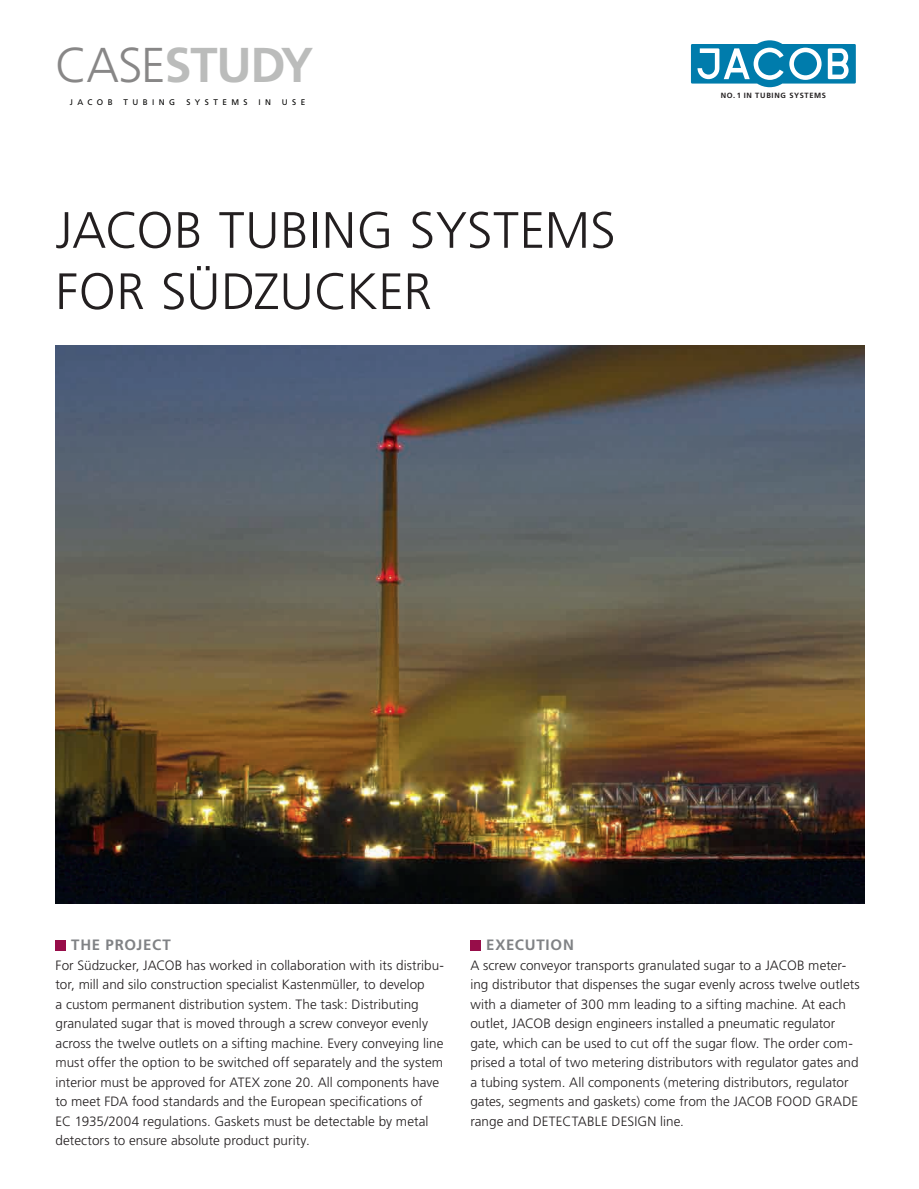
<style>
.page{position:relative;width:919px;height:1189px;background:#fff}
.page>*{position:absolute;margin:0;border:0;box-sizing:border-box;transform-origin:0 0}
.t1{font:300 51px/61.2px "Frutiger";letter-spacing:.01em;color:#231f20}
.t2{font:700 48.9px "Frutiger";letter-spacing:-.025em;color:#bbbcbb}
.t3{font:700 15px "Frutiger";letter-spacing:.05em;color:#808285}
.t4{font:300 13.5px/19.5px "Frutiger";color:#231f20}
.t5{font:8.25px "Frutiger";letter-spacing:.54em;color:#050504}
.t6{font:700 7.5px "Frutiger";letter-spacing:.085em;color:#231f20}
.s1{font-weight:300;color:#888787}
</style>
<div class="page">
<svg style="left:690px;top:40px;width:165px;height:47px"></svg>
<div style="left:55px;top:939px;width:11px;height:11px;background:#970d49"></div>
<div style="left:470px;top:939px;width:10px;height:11px;background:#970d49"></div>
<img style="left:55px;top:345px;width:808px;height:558px">
<p class="t2" style="left:55px;top:36px;width:260px"><span class="s1">CASE</span>STUDY</p>
<p class="t5" style="left:70px;top:97px;width:44px">JACOB</p>
<p class="t5" style="left:123px;top:97px;width:53px">TUBING</p>
<p class="t5" style="left:186px;top:97px;width:63px">SYSTEMS</p>
<p class="t5" style="left:258px;top:97px;width:14px">I N</p>
<p class="t5" style="left:282px;top:97px;width:25px">USE</p>
<p class="t1" style="left:55px;top:199px;width:561px">JACOB TUBING SYSTEMS<br>FOR SÜDZUCKER</p>
<p class="t6" style="left:720px;top:91px;width:107px">NO. 1 IN TUBING SYSTEMS</p>
<p class="t3" style="left:71px;top:936px;width:101px">THE PROJECT</p>
<p class="t4" style="left:55px;top:955px;width:390px">For Südzucker, JACOB has worked in collaboration with its distribu&shy;tor, mill and silo construction specialist Kastenmüller, to develop<br>a custom permanent distribution system. The task: Distributing granulated sugar that is moved through a screw conveyor evenly across the twelve outlets on a sifting machine. Every conveying line must offer the option to be switched off separately and the system interior must be approved for ATEX zone 20. All components have to meet FDA food standards and the European specifications of<br>EC 1935/2004 regulations. Gaskets must be detectable by metal detectors to ensure absolute product purity.</p>
<p class="t3" style="left:486px;top:936px;width:89px">EXECUTION</p>
<p class="t4" style="left:470px;top:955px;width:391px">A screw conveyor transports granulated sugar to a JACOB meter&shy;ing distributor that dispenses the sugar evenly across twelve outlets with a diameter of 300 mm leading to a sifting machine. At each outlet, JACOB design engineers installed a pneumatic regulator gate, which can be used to cut off the sugar flow. The order com&shy;prised a total of two metering distributors with regulator gates and a tubing system. All components (metering distributors, regulator gates, segments and gaskets) come from the JACOB FOOD GRADE range and DETECTABLE DESIGN line.</p>
</div>
